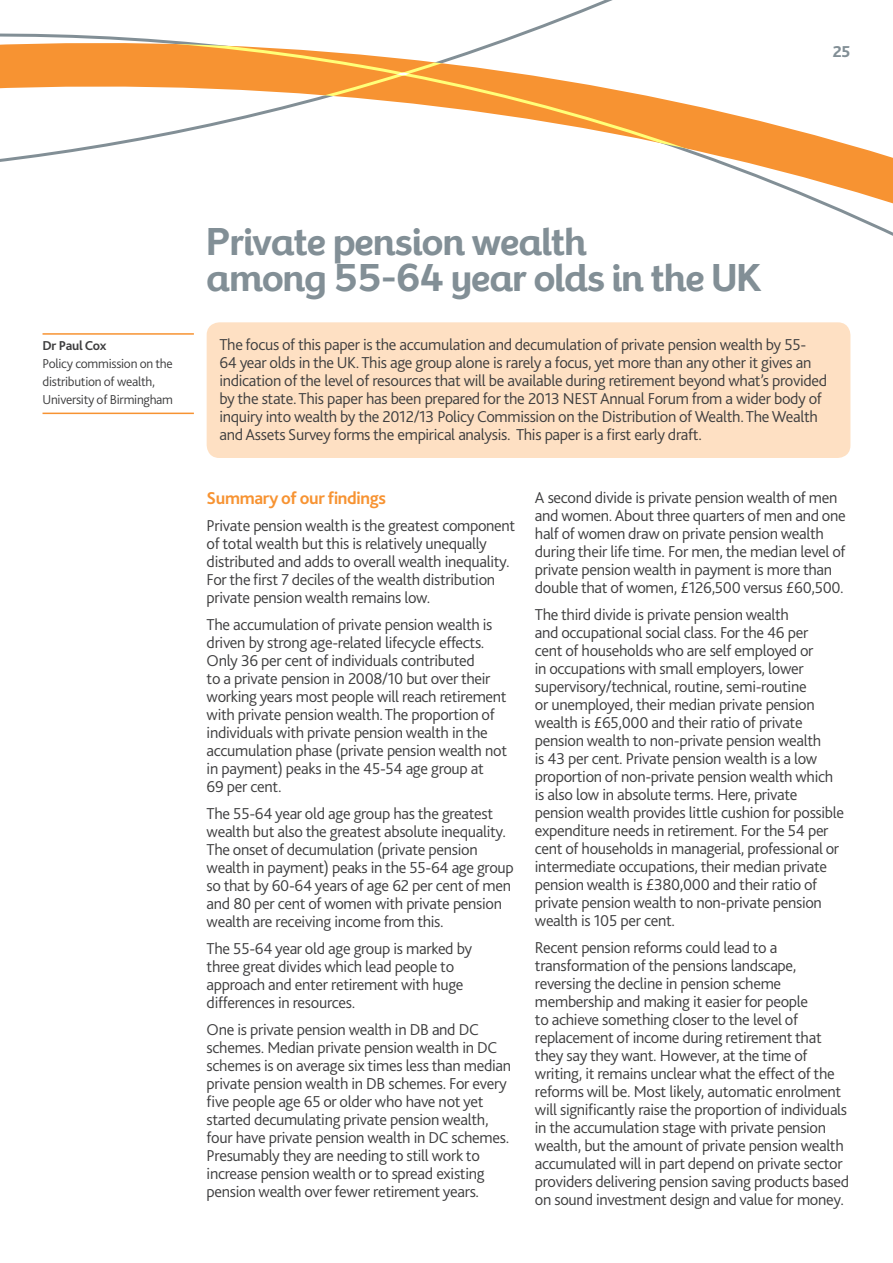
<style>
.page{position:relative;width:893px;height:1263px;background:#fff}
.page>*{position:absolute;margin:0;border:0;box-sizing:border-box;transform-origin:0 0}
.Heading_1{font:700 36px/36px "Exuberance Primary";letter-spacing:-.02em;color:#828f96}
.Heading_2{font:700 18px "Bliss 2";letter-spacing:-.02em;color:#f79332}
.Body_copy{font:300 16.5px/18px "Bliss 2";letter-spacing:-.02em;color:#3e3e3f}
.t1{font:800 16.5px "Bliss 2";color:#828f96}
.Body_copy-2{font:300 13.5px/18px "Bliss 2";letter-spacing:-.02em;color:#3e3e3f}
.s1{font-weight:700}
</style>
<div class="page">
<svg style="left:0;top:32px;width:893px;height:204px"></svg>
<div style="left:207px;top:322px;width:643px;height:136px;background:#fee0c3;border-radius:13px"></div>
<hr style="left:43px;top:333px;width:151px;height:2px;background:#f79332">
<hr style="left:43px;top:413px;width:151px;height:1px;background:#f79332">
<p class="t1" style="left:833px;top:42px;width:19px">25</p>
<p class="Body_copy-2" style="left:43px;top:336px;width:132px"><span class="s1">Dr Paul Cox<br></span>Policy commission on the distribution of wealth,<br>University of Birmingham</p>
<p class="Heading_1" style="left:207px;top:224px;width:557px">Private pension wealth<br>among 55-64 year olds in the UK</p>
<p class="Body_copy" style="left:219px;top:335px;width:609px">The focus of this paper is the accumulation and decumulation of private pension wealth by 55- 64 year olds in the UK. This age group alone is rarely a focus, yet more than any other it gives an indication of the level of resources that will be available during retirement beyond what’s provided by the state. This paper has been prepared for the 2013 NEST Annual Forum from a wider body of inquiry into wealth by the 2012/13 Policy Commission on the Distribution of Wealth. The Wealth and Assets Survey forms the empirical analysis. This paper is a first early draft.</p>
<p class="Heading_2" style="left:207px;top:487px;width:181px">Summary of our findings</p>
<p class="Body_copy" style="left:207px;top:516px;width:310px">Private pension wealth is the greatest component of total wealth but this is relatively unequally distributed and adds to overall wealth inequality.<br>For the first 7 deciles of the wealth distribution private pension wealth remains low.</p>
<p class="Body_copy" style="left:207px;top:615px;width:302px">The accumulation of private pension wealth is driven by strong age-related lifecycle effects.<br>Only 36 per cent of individuals contributed<br>to a private pension in 2008/10 but over their working years most people will reach retirement with private pension wealth. The proportion of individuals with private pension wealth in the accumulation phase (private pension wealth not in payment) peaks in the 45-54 age group at<br>69 per cent.</p>
<p class="Body_copy" style="left:207px;top:804px;width:309px">The 55-64 year old age group has the greatest wealth but also the greatest absolute inequality.<br>The onset of decumulation (private pension wealth in payment) peaks in the 55-64 age group so that by 60-64 years of age 62 per cent of men and 80 per cent of women with private pension wealth are receiving income from this.</p>
<p class="Body_copy" style="left:207px;top:939px;width:267px">The 55-64 year old age group is marked by three great divides which lead people to approach and enter retirement with huge differences in resources.</p>
<p class="Body_copy" style="left:207px;top:1020px;width:306px">One is private pension wealth in DB and DC schemes. Median private pension wealth in DC schemes is on average six times less than median private pension wealth in DB schemes. For every five people age 65 or older who have not yet started decumulating private pension wealth, four have private pension wealth in DC schemes.<br>Presumably they are needing to still work to increase pension wealth or to spread existing pension wealth over fewer retirement years.</p>
<p class="Body_copy" style="left:535px;top:488px;width:312px">A second divide is private pension wealth of men and women. About three quarters of men and one half of women draw on private pension wealth during their life time. For men, the median level of private pension wealth in payment is more than double that of women, £126,500 versus £60,500.</p>
<p class="Body_copy" style="left:535px;top:605px;width:311px">The third divide is private pension wealth<br>and occupational social class. For the 46 per<br>cent of households who are self employed or<br>in occupations with small employers, lower supervisory/technical, routine, semi-routine<br>or unemployed, their median private pension wealth is £65,000 and their ratio of private pension wealth to non-private pension wealth<br>is 43 per cent. Private pension wealth is a low proportion of non-private pension wealth which is also low in absolute terms. Here, private pension wealth provides little cushion for possible expenditure needs in retirement. For the 54 per cent of households in managerial, professional or intermediate occupations, their median private pension wealth is £380,000 and their ratio of private pension wealth to non-private pension wealth is 105 per cent.</p>
<p class="Body_copy" style="left:535px;top:938px;width:316px">Recent pension reforms could lead to a transformation of the pensions landscape, reversing the decline in pension scheme membership and making it easier for people<br>to achieve something closer to the level of replacement of income during retirement that they say they want. However, at the time of writing, it remains unclear what the effect of the reforms will be. Most likely, automatic enrolment will significantly raise the proportion of individuals in the accumulation stage with private pension wealth, but the amount of private pension wealth accumulated will in part depend on private sector providers delivering pension saving products based on sound investment design and value for money.</p>
</div>
